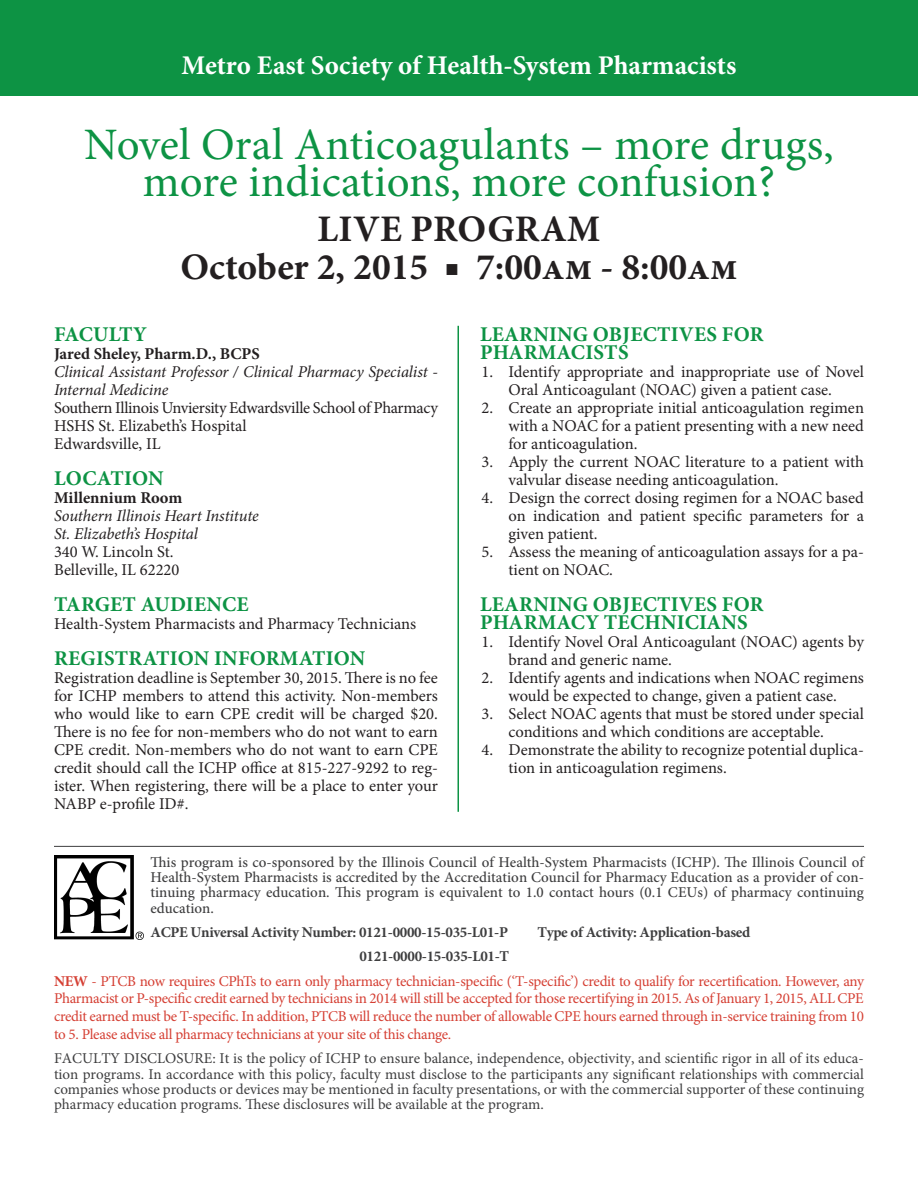
<style>
.page{position:relative;width:918px;height:1188px;background:#fff}
.page>*{position:absolute;margin:0;border:0;box-sizing:border-box;transform-origin:0 0}
.t1{font:45px/37.5px "Minion Pro";letter-spacing:.005em;color:#0d9344;text-align:center}
.t2{font:700 37.5px "Minion Pro";color:#231f20}
.t3{font:700 27px "Minion Pro";letter-spacing:-.005em;color:#fff}
.t4{font:700 21px "Minion Pro";letter-spacing:.01em;color:#0d9344}
.Paragraph_Style_1{font:16.5px/18px "Minion Pro";letter-spacing:-.005em;color:#231f20}
.t5{font:italic 16.5px/18px "Minion Pro";letter-spacing:-.01em;color:#231f20}
.t6{font:700 16.5px "Minion Pro";color:#231f20}
.t7{font:15px/17.7px "Minion Pro";letter-spacing:-.025em;color:#d53f33;text-align:justify}
.t8{font:15px/15.5px "Minion Pro";color:#3e3e3f;text-align:justify}
.t9{font:500 15px/15.3px "Minion Pro";color:#3e3e3f;text-align:justify}
.t10{font:700 15px "Minion Pro";letter-spacing:-.02em;color:#3e3e3f}
.s1{font-weight:700}
</style>
<div class="page">
<div style="left:0;top:0;width:918px;height:95px;background:#0d9344"></div>
<img style="left:54px;top:856px;width:89px;height:83px">
<hr style="left:458px;top:326px;width:1px;height:486px;background:#0d9344">
<hr style="left:54px;top:846px;width:810px;height:1px;background:#3e3e3f">
<p class="t3" style="left:182px;top:46px;width:556px">Metro East Society of Health-System Pharmacists</p>
<p class="t1" style="left:84px;top:126px;width:751px">Novel Oral Anticoagulants – more drugs, more indications, more confusion?</p>
<p class="t2" style="left:317px;top:203px;width:285px">LIVE PROGRAM</p>
<p class="t2" style="left:180px;top:240px;width:559px">October 2, 2015 ■ 7:00am - 8:00am</p>
<p class="t4" style="left:54px;top:320px;width:94px">FACULTY</p>
<p class="t6" style="left:54px;top:342px;width:207px">Jared Sheley, Pharm.D., BCPS</p>
<p class="t5" style="left:54px;top:363px;width:386px">Clinical Assistant Professor / Clinical Pharmacy Specialist -<br>Internal Medicine</p>
<p class="Paragraph_Style_1" style="left:54px;top:399px;width:386px">Southern Illinois Unviersity Edwardsville School of Pharmacy</p>
<p class="Paragraph_Style_1" style="left:54px;top:417px;width:194px">HSHS St. Elizabeth’s Hospital</p>
<p class="Paragraph_Style_1" style="left:54px;top:435px;width:108px">Edwardsville, IL</p>
<p class="t4" style="left:54px;top:464px;width:111px">LOCATION</p>
<p class="t6" style="left:54px;top:486px;width:130px">Millennium Room</p>
<p class="t5" style="left:54px;top:507px;width:206px">Southern Illinois Heart Institute</p>
<p class="t5" style="left:54px;top:525px;width:145px">St. Elizabeth’s Hospital</p>
<p class="Paragraph_Style_1" style="left:54px;top:543px;width:121px">340 W. Lincoln St.</p>
<p class="Paragraph_Style_1" style="left:54px;top:561px;width:127px">Belleville, IL 62220</p>
<p class="t4" style="left:54px;top:590px;width:196px">TARGET AUDIENCE</p>
<p class="Paragraph_Style_1" style="left:54px;top:615px;width:364px">Health-System Pharmacists and Pharmacy Technicians</p>
<p class="t4" style="left:54px;top:644px;width:313px">REGISTRATION INFORMATION</p>
<p class="Paragraph_Style_1" style="left:54px;top:669px;width:386px;text-align:justify">Registration deadline is September 30, 2015. There is no fee for ICHP members to attend this activity. Non-members who would like to earn CPE credit will be charged $20.<br>There is no fee for non-members who do not want to earn CPE credit. Non-members who do not want to earn CPE credit should call the ICHP office at 815-227-9292 to reg&shy;ister. When registering, there will be a place to enter your NABP e-profile ID#.</p>
<p class="t4" style="left:480px;top:320px;width:285px">LEARNING OBJECTIVES FOR</p>
<p class="t4" style="left:480px;top:338px;width:150px">PHARMACISTS</p>
<p class="Paragraph_Style_1" style="left:482px;top:363px;width:384px;text-align:center">1. Identify appropriate and inappropriate use of Novel<br>Oral Anticoagulant (NOAC) given a patient case.</p>
<p class="Paragraph_Style_1" style="left:508px;top:399px;width:357px;text-align:justify;text-indent:-27px">2. Create an appropriate initial anticoagulation regimen with a NOAC for a patient presenting with a new need for anticoagulation.</p>
<p class="Paragraph_Style_1" style="left:508px;top:453px;width:357px;text-indent:-27px">3. Apply the current NOAC literature to a patient with valvular disease needing anticoagulation.</p>
<p class="Paragraph_Style_1" style="left:508px;top:489px;width:357px;text-align:justify;text-indent:-27px">4. Design the correct dosing regimen for a NOAC based on indication and patient specific parameters for a given patient.</p>
<p class="Paragraph_Style_1" style="left:508px;top:543px;width:357px;text-indent:-27px">5. Assess the meaning of anticoagulation assays for a pa&shy;tient on NOAC.</p>
<p class="t4" style="left:480px;top:590px;width:285px">LEARNING OBJECTIVES FOR</p>
<p class="t4" style="left:480px;top:608px;width:269px">PHARMACY TECHNICIANS</p>
<p class="Paragraph_Style_1" style="left:508px;top:633px;width:357px;text-indent:-27px">1. Identify Novel Oral Anticoagulant (NOAC) agents by brand and generic name.</p>
<p class="Paragraph_Style_1" style="left:482px;top:669px;width:384px;text-align:center">2. Identify agents and indications when NOAC regimens would be expected to change, given a patient case.</p>
<p class="Paragraph_Style_1" style="left:508px;top:705px;width:357px;text-indent:-27px">3. Select NOAC agents that must be stored under special conditions and which conditions are acceptable.</p>
<p class="Paragraph_Style_1" style="left:508px;top:741px;width:357px;text-indent:-27px">4. Demonstrate the ability to recognize potential duplica&shy;tion in anticoagulation regimens.</p>
<p class="t9" style="left:150px;top:854px;width:715px">This program is co-sponsored by the Illinois Council of Health-System Pharmacists (ICHP). The Illinois Council of Health-System Pharmacists is accredited by the Accreditation Council for Pharmacy Education as a provider of con&shy;tinuing pharmacy education. This program is equivalent to 1.0 contact hours (0.1 CEUs) of pharmacy continuing education.</p>
<p class="t10" style="left:150px;top:922px;width:359px">ACPE Universal Activity Number: 0121-0000-15-035-L01-P</p>
<p class="t10" style="left:537px;top:922px;width:214px">Type of Activity: Application-based</p>
<p class="t10" style="left:359px;top:946px;width:151px">0121-0000-15-035-L01-T</p>
<p class="t7" style="left:54px;top:972px;width:812px"><span class="s1">NEW</span> - PTCB now requires CPhTs to earn only pharmacy technician-specific (‘T-specific’) credit to qualify for recertification. However, any Pharmacist or P-specific credit earned by technicians in 2014 will still be accepted for those recertifying in 2015. As of January 1, 2015, ALL CPE credit earned must be T-specific. In addition, PTCB will reduce the number of allowable CPE hours earned through in-service training from 10 to 5. Please advise all pharmacy technicians at your site of this change.</p>
<p class="t8" style="left:54px;top:1051px;width:812px">FACULTY DISCLOSURE: It is the policy of ICHP to ensure balance, independence, objectivity, and scientific rigor in all of its educa&shy;tion programs. In accordance with this policy, faculty must disclose to the participants any significant relationships with commercial companies whose products or devices may be mentioned in faculty presentations, or with the commercial supporter of these continuing pharmacy education programs. These disclosures will be available at the program.</p>
</div>
